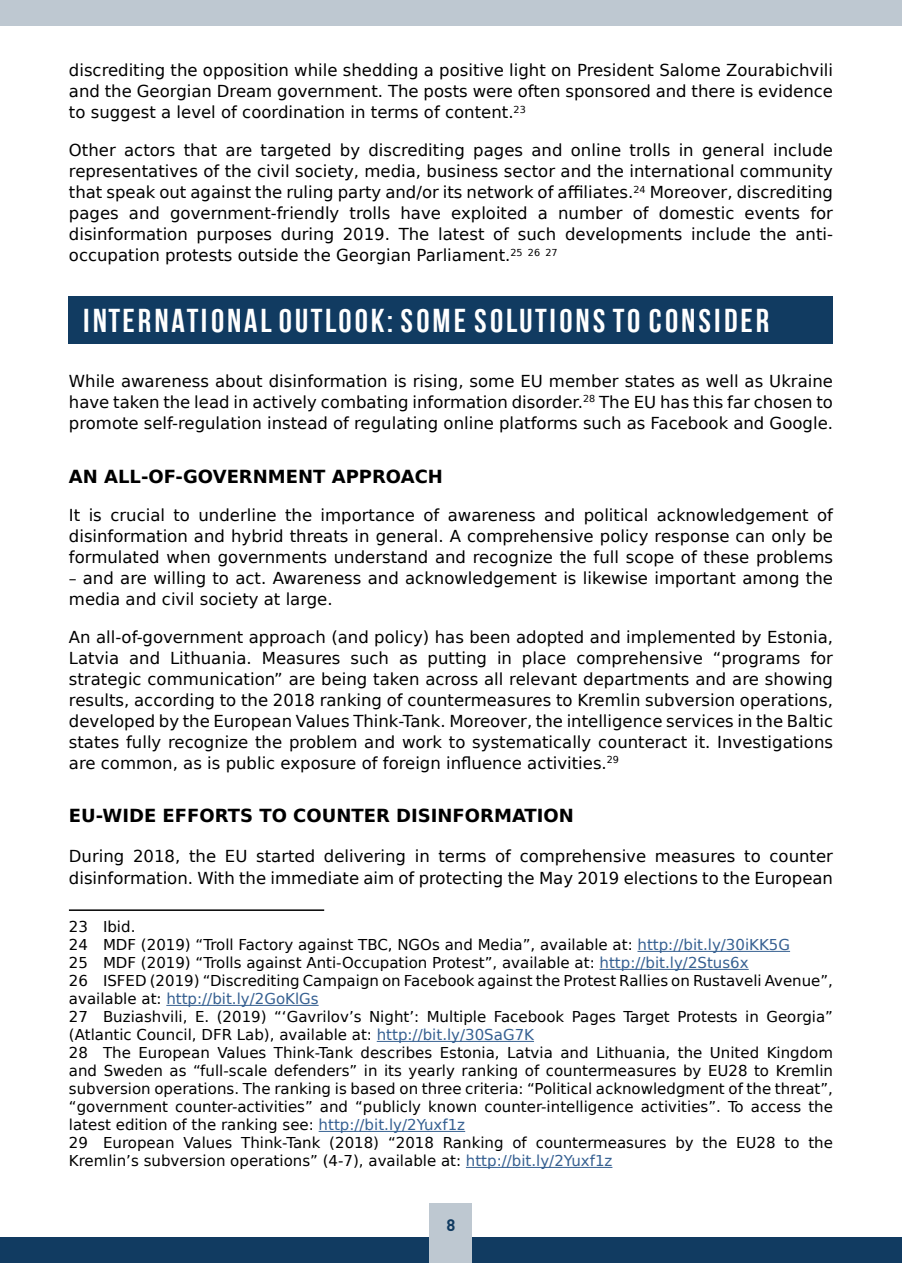
<style>
.page{position:relative;width:902px;height:1263px;background:#fff}
.page>*{position:absolute;margin:0;border:0;box-sizing:border-box;transform-origin:0 0}
.t1{font:700 33px "Bebas Neue";color:#fff}
.t2{font:700 18px "DejaVu Sans";color:#000}
.t3{font:16.5px/21px "DejaVu Sans";color:#000;text-align:justify}
.t4{font:700 16.5px "DIN";color:#113b61}
.t5{font:15px/18px "DejaVu Sans";color:#000}
.s1{font-size:15.75px;color:#222}
.s2{color:#366091}
</style>
<div class="page">
<div style="left:0;top:0;width:901px;height:26px;background:#bec8d1"></div>
<div style="left:0;top:1237px;width:901px;height:26px;background:#113b61"></div>
<div style="left:429px;top:1203px;width:43px;height:60px;background:#bec8d1"></div>
<div style="left:69px;top:296px;width:764px;height:48px;background:#113b61"></div>
<hr style="left:69px;top:909px;width:255px;height:2px;background:#000">
<hr style="left:637px;top:951px;width:153px;height:1px;background:#366091">
<hr style="left:599px;top:969px;width:149px;height:1px;background:#366091">
<hr style="left:166px;top:1005px;width:152px;height:1px;background:#366091">
<hr style="left:377px;top:1041px;width:157px;height:1px;background:#366091">
<hr style="left:318px;top:1131px;width:147px;height:1px;background:#366091">
<hr style="left:466px;top:1167px;width:146px;height:1px;background:#366091">
<p class="t3" style="left:69px;top:60px;width:765px">discrediting the opposition while shedding a positive light on President Salome Zourabichvili and the Georgian Dream government. The posts were often sponsored and there is evidence to suggest a level of coordination in terms of content.<sup>23</sup></p>
<p class="t3" style="left:69px;top:140px;width:765px">Other actors that are targeted by discrediting pages and online trolls in general include representatives of the civil society, media, business sector and the international community that speak out against the ruling party and/or its network of affiliates.<sup>24</sup> Moreover, discrediting pages and government-friendly trolls have exploited a number of domestic events for disinformation purposes during 2019. The latest of such developments include the anti&shy;occupation protests outside the Georgian Parliament.<sup>25</sup> <sup>26</sup> <sup>27</sup></p>
<h1 class="t1" style="left:82px;top:302px;width:691px">INTERNATIONAL OUTLOOK: SOME SOLUTIONS TO CONSIDER</h1>
<p class="t3" style="left:69px;top:370px;width:765px">While awareness about disinformation is rising, some EU member states as well as Ukraine have taken the lead in actively combating information disorder.<sup>28</sup> The EU has this far chosen to promote self-regulation instead of regulating online platforms such as Facebook and Google.</p>
<p class="t2" style="left:69px;top:461px;width:375px">AN ALL-OF-GOVERNMENT APPROACH</p>
<p class="t3" style="left:69px;top:504px;width:765px">It is crucial to underline the importance of awareness and political acknowledgement of disinformation and hybrid threats in general. A comprehensive policy response can only be formulated when governments understand and recognize the full scope of these problems</p>
<p class="t3" style="left:69px;top:567px;width:765px"><span class="s1">–</span> and are willing to act. Awareness and acknowledgement is likewise important among the media and civil society at large.</p>
<p class="t3" style="left:69px;top:626px;width:765px">An all-of-government approach (and policy) has been adopted and implemented by Estonia, Latvia and Lithuania. Measures such as putting in place comprehensive “programs for strategic communication” are being taken across all relevant departments and are showing results, according to the 2018 ranking of countermeasures to Kremlin subversion operations, developed by the European Values Think-Tank. Moreover, the intelligence services in the Baltic states fully recognize the problem and work to systematically counteract it. Investigations are common, as is public exposure of foreign influence activities.<sup>29</sup></p>
<p class="t2" style="left:69px;top:801px;width:506px">EU-WIDE EFFORTS TO COUNTER DISINFORMATION</p>
<p class="t3" style="left:69px;top:844px;width:765px;line-height:22.5px">During 2018, the EU started delivering in terms of comprehensive measures to counter disinformation. With the immediate aim of protecting the May 2019 elections to the European</p>
<p class="t5" style="left:69px;top:918px;width:765px">23 Ibid.<br>24 MDF (2019) “Troll Factory against TBC, NGOs and Media”, available at: <span class="s2">http://bit.ly/30iKK5G<br></span>25 MDF (2019) “Trolls against Anti-Occupation Protest”, available at: <span class="s2">http://bit.ly/2Stus6x<br></span>26 ISFED (2019) “Discrediting Campaign on Facebook against the Protest Rallies on Rustaveli Avenue”, available at: <span class="s2">http://bit.ly/2GoKlGs<br></span>27 Buziashvili, E. (2019) “‘Gavrilov’s Night’: Multiple Facebook Pages Target Protests in Georgia” (Atlantic Council, DFR Lab), available at: <span class="s2">http://bit.ly/30SaG7K<br></span>28 The European Values Think-Tank describes Estonia, Latvia and Lithuania, the United Kingdom and Sweden as “full-scale defenders” in its yearly ranking of countermeasures by EU28 to Kremlin subversion operations. The ranking is based on three criteria: “Political acknowledgment of the threat”, “government counter-activities” and “publicly known counter-intelligence activities”. To access the latest edition of the ranking see: <span class="s2">http://bit.ly/2Yuxf1z<br></span>29 European Values Think-Tank (2018) “2018 Ranking of countermeasures by the EU28 to the Kremlin’s subversion operations” (4-7), available at: <span class="s2">http://bit.ly/2Yuxf1z</span></p>
<p class="t4" style="left:446px;top:1214px;width:10px">8</p>
</div>
